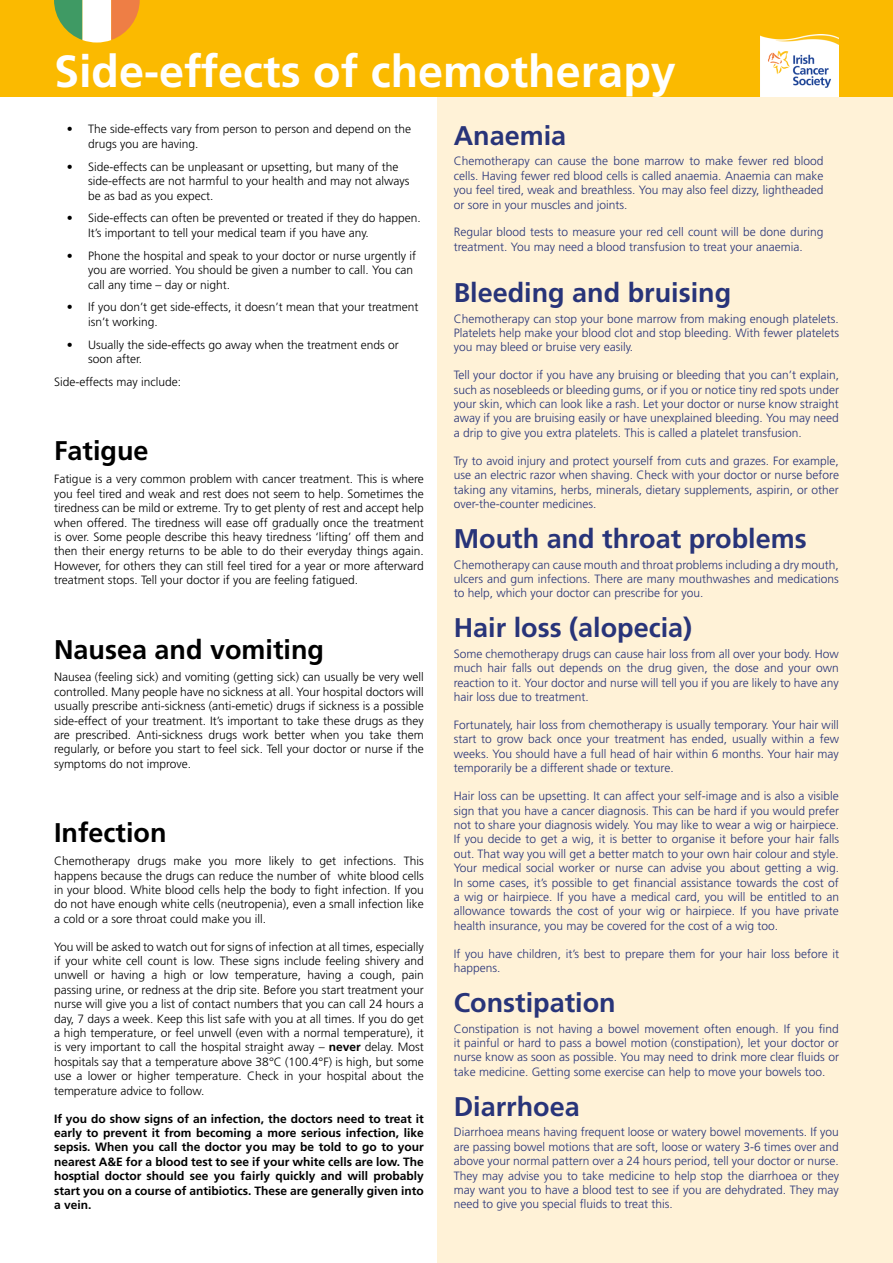
<style>
.page{position:relative;width:893px;height:1263px;background:#fff}
.page>*{position:absolute;margin:0;border:0;box-sizing:border-box;transform-origin:0 0}
.t1{font:700 45px "Frutiger LT Std";color:#fff}
.title_blu{font:700 27px "Frutiger LT Std";color:#283479}
.title_blk{font:700 27px "Frutiger LT Std";color:#000}
.body_blu{font:300 12px/14.4px "Frutiger LT Std";color:#283479;text-align:justify}
.body_blk{font:300 12px/14.4px "Frutiger LT Std";color:#000}
.body_blk-2{font:700 12px/14.4px "Frutiger LT Std";color:#000;text-align:justify}
.s1{font-weight:700}
</style>
<div class="page">
<div style="left:438px;top:53px;width:455px;height:1210px;background:#fff2d7"></div>
<div style="left:0;top:0;width:893px;height:97px;background:#fbba00"></div>
<svg style="left:54px;top:0;width:86px;height:43px"></svg>
<img style="left:761px;top:35px;width:78px;height:62px">
<p class="t1" style="left:54px;top:45px;width:623px">Side-effects of chemotherapy</p>
<p class="body_blk" style="left:88px;top:122px;width:324px;text-indent:-21px">• The side-effects vary from person to person and depend on the drugs you are having.</p>
<p class="body_blk" style="left:88px;top:160px;width:323px;text-indent:-21px">• Side-effects can be unpleasant or upsetting, but many of the side-effects are not harmful to your health and may not always be as bad as you expect.</p>
<p class="body_blk" style="left:88px;top:211px;width:334px;text-indent:-21px">• Side-effects can often be prevented or treated if they do happen.<br>It’s important to tell your medical team if you have any.</p>
<p class="body_blk" style="left:88px;top:249px;width:330px;text-indent:-21px">• Phone the hospital and speak to your doctor or nurse urgently if you are worried. You should be given a number to call. You can call any time – day or night.</p>
<p class="body_blk" style="left:88px;top:300px;width:332px;text-indent:-21px">• If you don’t get side-effects, it doesn’t mean that your treatment isn’t working.</p>
<p class="body_blk" style="left:88px;top:338px;width:312px;text-indent:-21px">• Usually the side-effects go away when the treatment ends or soon after.</p>
<p class="body_blk" style="left:54px;top:375px;width:129px">Side-effects may include:</p>
<p class="title_blk" style="left:54px;top:435px;width:96px">Fatigue</p>
<p class="body_blk" style="left:54px;top:472px;width:371px;text-align:justify">Fatigue is a very common problem with cancer treatment. This is where you feel tired and weak and rest does not seem to help. Sometimes the tiredness can be mild or extreme. Try to get plenty of rest and accept help when offered. The tiredness will ease off gradually once the treatment is over. Some people describe this heavy tiredness ‘lifting’ off them and then their energy returns to be able to do their everyday things again.<br>However, for others they can still feel tired for a year or more afterward treatment stops. Tell your doctor if you are feeling fatigued.</p>
<p class="title_blk" style="left:54px;top:633px;width:272px">Nausea and vomiting</p>
<p class="body_blk" style="left:54px;top:670px;width:371px;text-align:justify">Nausea (feeling sick) and vomiting (getting sick) can usually be very well controlled. Many people have no sickness at all. Your hospital doctors will usually prescribe anti-sickness (anti-emetic) drugs if sickness is a possible side-effect of your treatment. It’s important to take these drugs as they are prescribed. Anti-sickness drugs work better when you take them regularly, or before you start to feel sick. Tell your doctor or nurse if the symptoms do not improve.</p>
<p class="title_blk" style="left:54px;top:817px;width:114px">Infection</p>
<p class="body_blk" style="left:54px;top:854px;width:371px;text-align:justify">Chemotherapy drugs make you more likely to get infections. This happens because the drugs can reduce the number of white blood cells in your blood. White blood cells help the body to fight infection. If you do not have enough white cells (neutropenia), even a small infection like a cold or a sore throat could make you ill.</p>
<p class="body_blk" style="left:54px;top:939px;width:371px;text-align:justify">You will be asked to watch out for signs of infection at all times, especially if your white cell count is low. These signs include feeling shivery and unwell or having a high or low temperature, having a cough, pain passing urine, or redness at the drip site. Before you start treatment your nurse will give you a list of contact numbers that you can call 24 hours a day, 7 days a week. Keep this list safe with you at all times. If you do get a high temperature, or feel unwell (even with a normal temperature), it is very important to call the hospital straight away – <span class="s1">never</span> delay. Most hospitals say that a temperature above 38°C (100.4°F) is high, but some use a lower or higher temperature. Check in your hospital about the temperature advice to follow.</p>
<p class="body_blk-2" style="left:54px;top:1111px;width:371px">If you do show signs of an infection, the doctors need to treat it early to prevent it from becoming a more serious infection, like sepsis. When you call the doctor you may be told to go to your nearest A&amp;E for a blood test to see if your white cells are low. The hosptial doctor should see you fairly quickly and will probably start you on a course of antibiotics. These are generally given into a vein.</p>
<p class="title_blu" style="left:454px;top:119px;width:114px">Anaemia</p>
<p class="body_blu" style="left:454px;top:154px;width:371px">Chemotherapy can cause the bone marrow to make fewer red blood cells. Having fewer red blood cells is called anaemia. Anaemia can make you feel tired, weak and breathless. You may also feel dizzy, lightheaded or sore in your muscles and joints.</p>
<p class="body_blu" style="left:454px;top:225px;width:371px">Regular blood tests to measure your red cell count will be done during treatment. You may need a blood transfusion to treat your anaemia.</p>
<p class="title_blu" style="left:454px;top:277px;width:279px">Bleeding and bruising</p>
<p class="body_blu" style="left:454px;top:311px;width:387px">Chemotherapy can stop your bone marrow from making enough platelets.<br>Platelets help make your blood clot and stop bleeding. With fewer platelets you may bleed or bruise very easily.</p>
<p class="body_blu" style="left:454px;top:368px;width:387px">Tell your doctor if you have any bruising or bleeding that you can’t explain, such as nosebleeds or bleeding gums, or if you or notice tiny red spots under your skin, which can look like a rash. Let your doctor or nurse know straight away if you are bruising easily or have unexplained bleeding. You may need a drip to give you extra platelets. This is called a platelet transfusion.</p>
<p class="body_blu" style="left:454px;top:454px;width:387px">Try to avoid injury and protect yourself from cuts and grazes. For example, use an electric razor when shaving. Check with your doctor or nurse before taking any vitamins, herbs, minerals, dietary supplements, aspirin, or other over-the-counter medicines.</p>
<p class="title_blu" style="left:454px;top:523px;width:355px">Mouth and throat problems</p>
<p class="body_blu" style="left:454px;top:557px;width:387px">Chemotherapy can cause mouth and throat problems including a dry mouth, ulcers and gum infections. There are many mouthwashes and medications to help, which your doctor can prescribe for you.</p>
<p class="title_blu" style="left:454px;top:612px;width:240px">Hair loss (alopecia)</p>
<p class="body_blu" style="left:454px;top:647px;width:387px">Some chemotherapy drugs can cause hair loss from all over your body. How much hair falls out depends on the drug given, the dose and your own reaction to it. Your doctor and nurse will tell you if you are likely to have any hair loss due to treatment.</p>
<p class="body_blu" style="left:454px;top:718px;width:387px">Fortunately, hair loss from chemotherapy is usually temporary. Your hair will start to grow back once your treatment has ended, usually within a few weeks. You should have a full head of hair within 6 months. Your hair may temporarily be a different shade or texture.</p>
<p class="body_blu" style="left:454px;top:789px;width:387px">Hair loss can be upsetting. It can affect your self-image and is also a visible sign that you have a cancer diagnosis. This can be hard if you would prefer not to share your diagnosis widely. You may like to wear a wig or hairpiece.<br>If you decide to get a wig, it is better to organise it before your hair falls out. That way you will get a better match to your own hair colour and style.<br>Your medical social worker or nurse can advise you about getting a wig.<br>In some cases, it’s possible to get financial assistance towards the cost of a wig or hairpiece. If you have a medical card, you will be entitled to an allowance towards the cost of your wig or hairpiece. If you have private health insurance, you may be covered for the cost of a wig too.</p>
<p class="body_blu" style="left:454px;top:946px;width:387px">If you have children, it’s best to prepare them for your hair loss before it happens.</p>
<p class="title_blu" style="left:454px;top:987px;width:163px">Constipation</p>
<p class="body_blu" style="left:454px;top:1021px;width:387px">Constipation is not having a bowel movement often enough. If you find it painful or hard to pass a bowel motion (constipation), let your doctor or nurse know as soon as possible. You may need to drink more clear fluids or take medicine. Getting some exercise can help to move your bowels too.</p>
<p class="title_blu" style="left:454px;top:1090px;width:128px">Diarrhoea</p>
<p class="body_blu" style="left:454px;top:1125px;width:387px">Diarrhoea means having frequent loose or watery bowel movements. If you are passing bowel motions that are soft, loose or watery 3-6 times over and above your normal pattern over a 24 hours period, tell your doctor or nurse.<br>They may advise you to take medicine to help stop the diarrhoea or they may want you to have a blood test to see if you are dehydrated. They may need to give you special fluids to treat this.</p>
</div>
